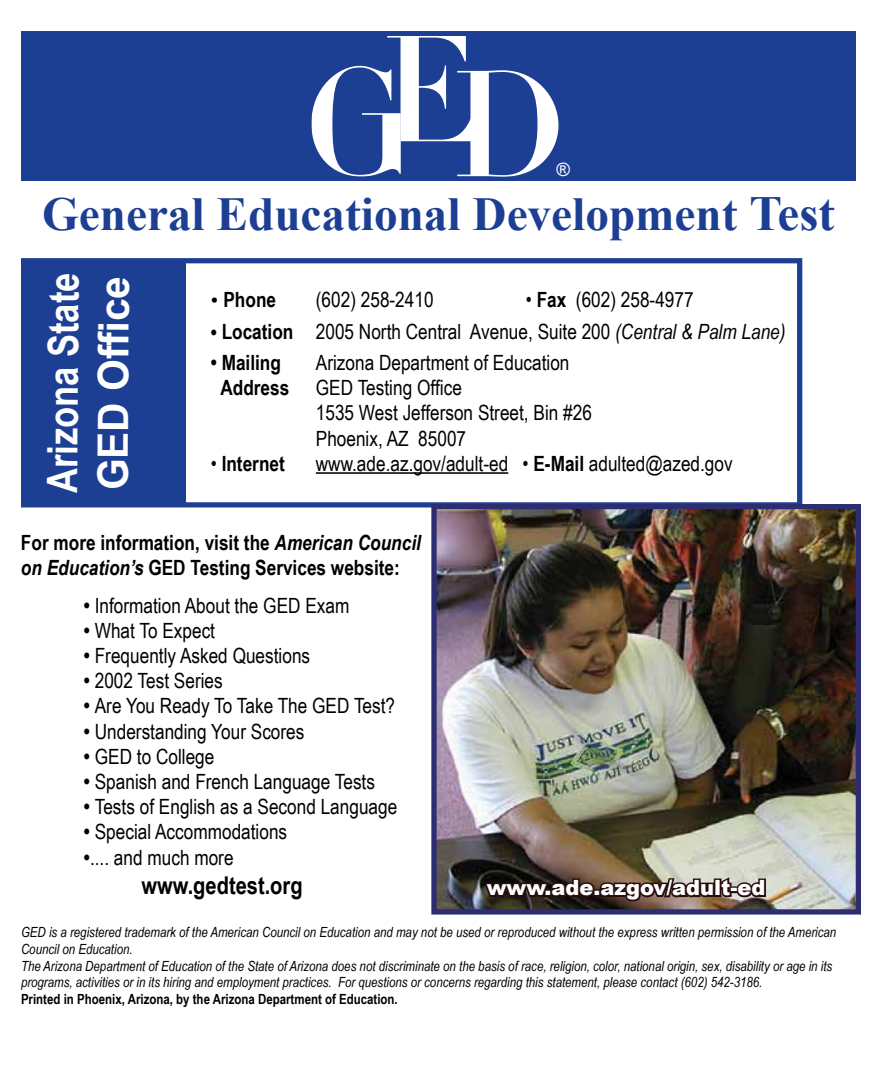
<style>
.page{position:relative;width:882px;height:1071px;background:#fff}
.page>*{position:absolute;margin:0;border:0;box-sizing:border-box;transform-origin:0 0}
.t1{font:700 47.25px "Times New Roman";color:#1c3f94}
.t2{font:700 42px/50.6px "Arial Narrow";letter-spacing:-.01em;color:#fff}
.t3{font:700 24.5px "Arial Narrow";color:#000}
.t4{font:21px/25.2px "Arial Narrow";color:#000}
.t5{font:700 21px/25.2px "Arial Narrow";color:#000}
.t6{font:900 21px "Arial";color:#fff}
.t7{font:18.38px "Arial";color:#fff}
.t8{font:italic 14px/16.8px "Arial Narrow";color:#000}
.t9{font:700 14px "Arial Narrow";color:#000}
.s1{font-size:49px}
.s2{font-family:"Times New Roman";font-weight:400}
.s3{font-weight:700}
.s4{font-style:italic}
.s5{font-weight:400}
</style>
<div class="page">
<div style="left:21px;top:258px;width:781px;height:250px;border:5px solid #1c3f94"></div>
<div style="left:21px;top:32px;width:835px;height:149px;background:#1c3f94"></div>
<div style="left:21px;top:263px;width:165px;height:240px;background:#1c3f94"></div>
<hr style="left:316px;top:472px;width:192px;height:2px;background:#000">
<img style="left:437px;top:510px;width:418px;height:399px">
<div style="left:431px;top:504px;width:430px;height:411px;border:5px solid #2d2d72"></div>
<svg style="left:482px;top:875px;width:286px;height:29px;background:#4a3831"></svg>
<svg style="left:311px;top:36px;width:248px;height:141px"></svg>
<p class="t7" style="left:557px;top:158px;width:15px">®</p>
<h1 class="t1" style="left:42px;top:182px;width:794px">General Educational Development <span class="s1">Test</span></h1>
<h2 class="t2" style="left:36px;top:493px;width:222px;rotate:-90deg">Arizona State<br>GED Office</h2>
<p class="t5" style="left:211px;top:286px;width:67px"><span class="s2">•</span> Phone</p>
<p class="t4" style="left:316px;top:286px;width:119px">(602) 258-2410</p>
<p class="t4" style="left:526px;top:286px;width:169px">• <span class="s3">Fax</span> (602) 258-4977</p>
<p class="t4" style="left:211px;top:318px;width:576px"><span class="s3">• Location</span> 2005 North Central Avenue, Suite 200 <span class="s4">(Central &amp; Palm Lane)</span></p>
<p class="t5" style="left:211px;top:349px;width:72px">• Mailing</p>
<p class="t4" style="left:316px;top:349px;width:255px">Arizona Department of Education</p>
<p class="t5" style="left:220px;top:374px;width:70px">Address</p>
<p class="t4" style="left:316px;top:374px;width:278px">GED Testing Office<br>1535 West Jefferson Street, Bin #26<br>Phoenix, AZ 85007</p>
<p class="t5" style="left:211px;top:450px;width:75px"><span class="s5">•</span> Internet</p>
<p class="t4" style="left:316px;top:450px;width:418px">www.ade.az.gov/adult-ed • <span class="s3">E-Mail</span> adulted@azed.gov</p>
<p class="t5" style="left:21px;top:528px;width:401px">For more information, visit the <span class="s4">American Council on Education’s</span> GED Testing Services website:</p>
<p class="t4" style="left:84px;top:592px;width:267px"><span class="s3">•</span> Information About the GED Exam</p>
<p class="t4" style="left:84px;top:617px;width:133px"><span class="s3">•</span> What To Expect</p>
<p class="t4" style="left:84px;top:642px;width:228px"><span class="s3">•</span> Frequently Asked Questions</p>
<p class="t4" style="left:84px;top:667px;width:140px"><span class="s3">•</span> 2002 Test Series</p>
<p class="t4" style="left:84px;top:693px;width:313px"><span class="s3">•</span> Are You Ready To Take The GED Test?</p>
<p class="t4" style="left:84px;top:718px;width:222px"><span class="s3">•</span> Understanding Your Scores</p>
<p class="t4" style="left:84px;top:743px;width:132px"><span class="s3">•</span> GED to College</p>
<p class="t4" style="left:84px;top:768px;width:293px"><span class="s3">•</span> Spanish and French Language Tests</p>
<p class="t4" style="left:84px;top:793px;width:315px"><span class="s3">•</span> Tests of English as a Second Language</p>
<p class="t4" style="left:84px;top:819px;width:205px"><span class="s3">•</span> Special Accommodations</p>
<p class="t4" style="left:84px;top:844px;width:151px"><span class="s3">•</span>.... and much more</p>
<p class="t3" style="left:142px;top:867px;width:163px">www.gedtest.org</p>
<p class="t6" style="left:487px;top:873px;width:280px">www.ade.azgov/adult-ed</p>
<p class="t8" style="left:21px;top:923px;width:817px">GED is a registered trademark of the American Council on Education and may not be used or reproduced without the express written permission of the American Council on Education.<br>The Arizona Department of Education of the State of Arizona does not discriminate on the basis of race, religion, color, national origin, sex, disability or age in its programs, activities or in its hiring and employment practices. For questions or concerns regarding this statement, please contact (602) 542-3186.</p>
<p class="t9" style="left:21px;top:989px;width:378px">Printed in Phoenix, Arizona, by the Arizona Department of Education.</p>
</div>
